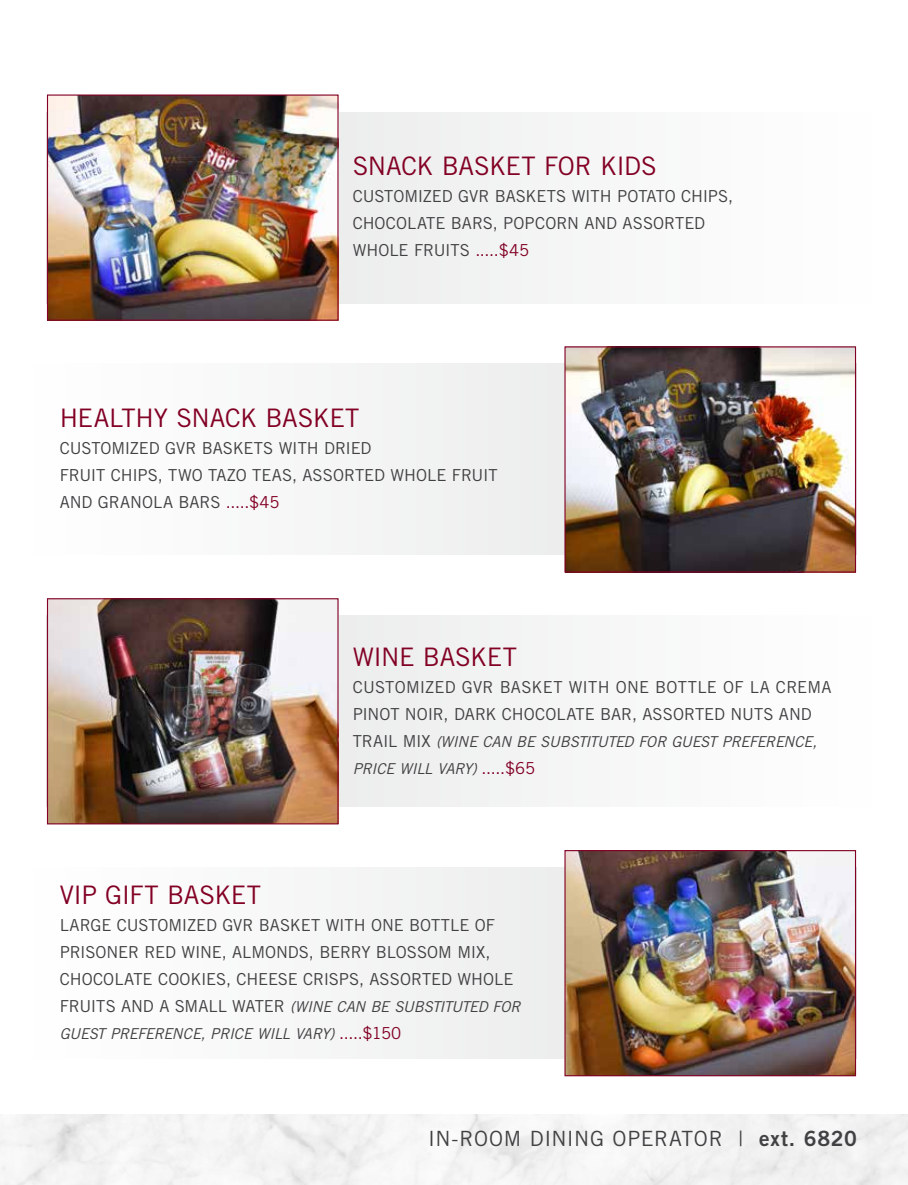
<style>
.page{position:relative;width:908px;height:1185px;background:#fff}
.page>*{position:absolute;margin:0;border:0;box-sizing:border-box;transform-origin:0 0}
.t1{font:25.5px "Trade Gothic LT Std";letter-spacing:-.015em;color:#820024}
.t2{font:21px "Trade Gothic LT Std";letter-spacing:.025em;color:#414042}
.t3{font:16.5px/27px "Trade Gothic LT Std";color:#414042}
.t4{font:italic 15px/27px "Trade Gothic LT Std";letter-spacing:-.015em;color:#414042}
.s1{color:#820024}
.s2{font-style:normal;font-size:16.5px}
.s3{font-style:normal;font-size:16.5px;color:#820024}
.s4{font-family:"Trade Gothic LT Std Bd 2"}
</style>
<div class="page">
<div style="left:46px;top:112px;width:834px;height:191px;background:#f6f6f7"></div>
<img style="left:49px;top:96px;width:287px;height:222px">
<div style="left:47px;top:94px;width:291px;height:226px;border:1px solid #820024"></div>
<div style="left:46px;top:615px;width:834px;height:191px;background:#f6f6f7"></div>
<img style="left:49px;top:600px;width:287px;height:222px">
<div style="left:47px;top:598px;width:291px;height:226px;border:1px solid #820024"></div>
<div style="left:22px;top:364px;width:834px;height:191px;background:#f6f7f7"></div>
<img style="left:566px;top:348px;width:287px;height:222px">
<div style="left:564px;top:346px;width:291px;height:226px;border:1px solid #820024"></div>
<div style="left:22px;top:867px;width:834px;height:191px;background:#f6f7f7"></div>
<img style="left:566px;top:851px;width:287px;height:222px">
<div style="left:564px;top:849px;width:291px;height:226px;border:1px solid #820024"></div>
<h1 class="t1" style="left:352px;top:151px;width:305px">SNACK BASKET FOR KIDS</h1>
<p class="t3" style="left:352px;top:183px;width:382px">CUSTOMIZED GVR BASKETS WITH POTATO CHIPS,<br>CHOCOLATE BARS, POPCORN AND ASSORTED<br>WHOLE FRUITS <span class="s1">.....$45</span></p>
<h1 class="t1" style="left:60px;top:402px;width:301px">HEALTHY SNACK BASKET</h1>
<p class="t3" style="left:60px;top:434px;width:439px">CUSTOMIZED GVR BASKETS WITH DRIED<br>FRUIT CHIPS, TWO TAZO TEAS, ASSORTED WHOLE FRUIT<br>AND GRANOLA BARS <span class="s1">.....$45</span></p>
<h1 class="t1" style="left:352px;top:641px;width:166px">WINE BASKET</h1>
<p class="t3" style="left:352px;top:673px;width:480px">CUSTOMIZED GVR BASKET WITH ONE BOTTLE OF LA CREMA<br>PINOT NOIR, DARK CHOCOLATE BAR, ASSORTED NUTS AND</p>
<p class="t4" style="left:352px;top:728px;width:465px"><span class="s2">TRAIL MIX</span> (WINE CAN BE SUBSTITUTED FOR GUEST PREFERENCE,<br>PRICE WILL VARY) <span class="s3">.....$65</span></p>
<h1 class="t1" style="left:60px;top:878px;width:203px">VIP GIFT BASKET</h1>
<p class="t3" style="left:60px;top:910px;width:455px">LARGE CUSTOMIZED GVR BASKET WITH ONE BOTTLE OF<br>PRISONER RED WINE, ALMONDS, BERRY BLOSSOM MIX,<br>CHOCOLATE COOKIES, CHEESE CRISPS, ASSORTED WHOLE</p>
<p class="t4" style="left:60px;top:992px;width:462px"><span class="s2">FRUITS AND A SMALL WATER</span> (WINE CAN BE SUBSTITUTED FOR<br>GUEST PREFERENCE, PRICE WILL VARY) <span class="s3">.....$150</span></p>
<p class="t2" style="left:428px;top:1125px;width:430px">IN-ROOM DINING OPERATOR | <span class="s4">ext. 6820</span></p>
</div>
